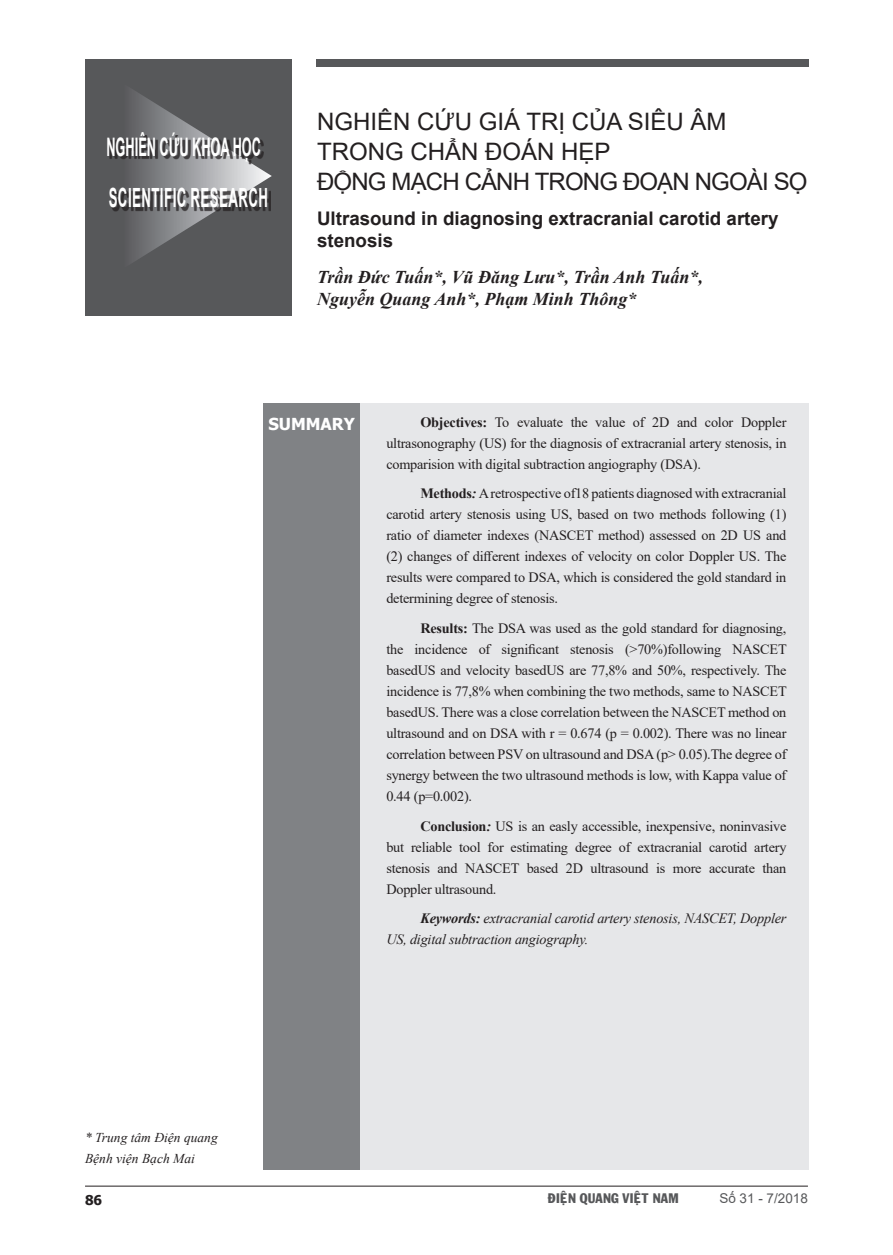
<style>
.page{position:relative;width:893px;height:1255px;background:#fff}
.page>*{position:absolute;margin:0;border:0;box-sizing:border-box;transform-origin:0 0}
.t1{font:700 26.4px "Arial";letter-spacing:.035em;color:#fff;scale:.5 1}
.t2{font:700 25.5px "Arial";color:#fff;scale:.5 1}
.titbai{font:24px/30px "Arial";color:#231f20}
.titbai-2{font:24px "Arial";letter-spacing:-.035em;color:#231f20}
.tittienganh{font:700 18.75px/22.5px "Arial";color:#231f20}
.tacgia{font:italic 700 18px "Times New Roman";color:#231f20}
.t3{font:700 16.5px "Tahoma";color:#fff}
.chubai{font:14.25px/21px "Times New Roman";letter-spacing:-.015em;color:#231f20;text-align:justify}
.chubai-2{font:italic 14.25px/21px "Times New Roman";letter-spacing:-.015em;color:#231f20}
.chuthichtacgia{font:italic 13.5px "Times New Roman";color:#231f20}
.t4{font:13.5px "VNI Franko";color:#57585a}
.t5{font:13.5px "Arial";color:#57585a}
.t6{font:700 13.5px "Tahoma";color:#231f20}
.s1{font-weight:700}
.s2{font-weight:700;font-style:italic}
</style>
<div class="page">
<hr style="left:85px;top:1185px;width:723px;height:1px;background:#231f20">
<div style="left:85px;top:59px;width:207px;height:256px;background:#57585a"></div>
<svg style="left:132px;top:90px;width:140px;height:172px"></svg>
<div style="left:110px;top:134px;width:154px;height:30px;background:#231f20;opacity:.75"></div>
<div style="left:111px;top:190px;width:160px;height:21px;background:#231f20;opacity:.75"></div>
<div style="left:264px;top:403px;width:545px;height:765px;background:#e6e7e9"></div>
<div style="left:263px;top:403px;width:96px;height:765px;background:#808285"></div>
<div style="left:317px;top:59px;width:492px;height:8px;background:#57585a"></div>
<p class="t2" style="left:106px;top:129px;width:311px">NGHIÊN CỨU KHOA HỌC</p>
<p class="t1" style="left:109px;top:179px;width:320px">SCIENTIFIC RESEARCH</p>
<p class="titbai" style="left:317px;top:106px;width:411px">NGHIÊN CỨU GIÁ TRỊ CỦA SIÊU ÂM<br>TRONG CHẨN ĐOÁN HẸP</p>
<p class="titbai-2" style="left:317px;top:165px;width:492px">ĐỘNG MẠCH CẢNH TRONG ĐOẠN NGOÀI SỌ</p>
<p class="tittienganh" style="left:317px;top:207px;width:463px">Ultrasound in diagnosing extracranial carotid artery stenosis</p>
<p class="tacgia" style="left:317px;top:264px;width:387px">Trần Đức Tuấn*, Vũ Đăng Lưu*, Trần Anh Tuấn*,</p>
<p class="tacgia" style="left:317px;top:286px;width:321px">Nguyễn Quang Anh*, Phạm Minh Thông*</p>
<p class="t3" style="left:268px;top:412px;width:88px">SUMMARY</p>
<p class="chubai" style="left:386px;top:411px;width:402px;text-indent:34px"><span class="s1">Objectives:</span> To evaluate the value of 2D and color Doppler ultrasonography (US) for the diagnosis of extracranial artery stenosis, in comparision with digital subtraction angiography (DSA).</p>
<p class="chubai" style="left:386px;top:482px;width:402px;text-indent:34px"><span class="s1">Methods</span><span class="s2">:</span> A retrospective of18 patients diagnosed with extracranial carotid artery stenosis using US, based on two methods following (1) ratio of diameter indexes (NASCET method) assessed on 2D US and (2) changes of different indexes of velocity on color Doppler US. The results were compared to DSA, which is considered the gold standard in determining degree of stenosis.</p>
<p class="chubai" style="left:386px;top:617px;width:402px;text-indent:34px"><span class="s1">Results:</span> The DSA was used as the gold standard for diagnosing, the incidence of significant stenosis (&gt;70%)following NASCET basedUS and velocity basedUS are 77,8% and 50%, respectively. The incidence is 77,8% when combining the two methods, same to NASCET basedUS. There was a close correlation between the NASCET method on ultrasound and on DSA with r = 0.674 (p = 0.002). There was no linear correlation between PSV on ultrasound and DSA (p&gt; 0.05).The degree of synergy between the two ultrasound methods is low, with Kappa value of 0.44 (p=0.002).</p>
<p class="chubai" style="left:386px;top:814px;width:402px;text-indent:34px"><span class="s1">Conclusion</span><span class="s2">:</span> US is an easly accessible, inexpensive, noninvasive but reliable tool for estimating degree of extracranial carotid artery stenosis and NASCET based 2D ultrasound is more accurate than Doppler ultrasound.</p>
<p class="chubai-2" style="left:386px;top:907px;width:402px;text-indent:34px"><span class="s1">Keywords:</span> extracranial carotid artery stenosis, NASCET, Doppler<br>US, digital subtraction angiography.</p>
<p class="chuthichtacgia" style="left:85px;top:1128px;width:134px">* Trung tâm Điện quang</p>
<p class="chuthichtacgia" style="left:85px;top:1149px;width:111px">Bệnh viện Bạch Mai</p>
<p class="t6" style="left:85px;top:1190px;width:19px">86</p>
<p class="t4" style="left:548px;top:1187px;width:132px">ÑIEÄN QUANG VIEÄT NAM</p>
<p class="t5" style="left:719px;top:1188px;width:90px">Số 31 - 7/2018</p>
</div>
